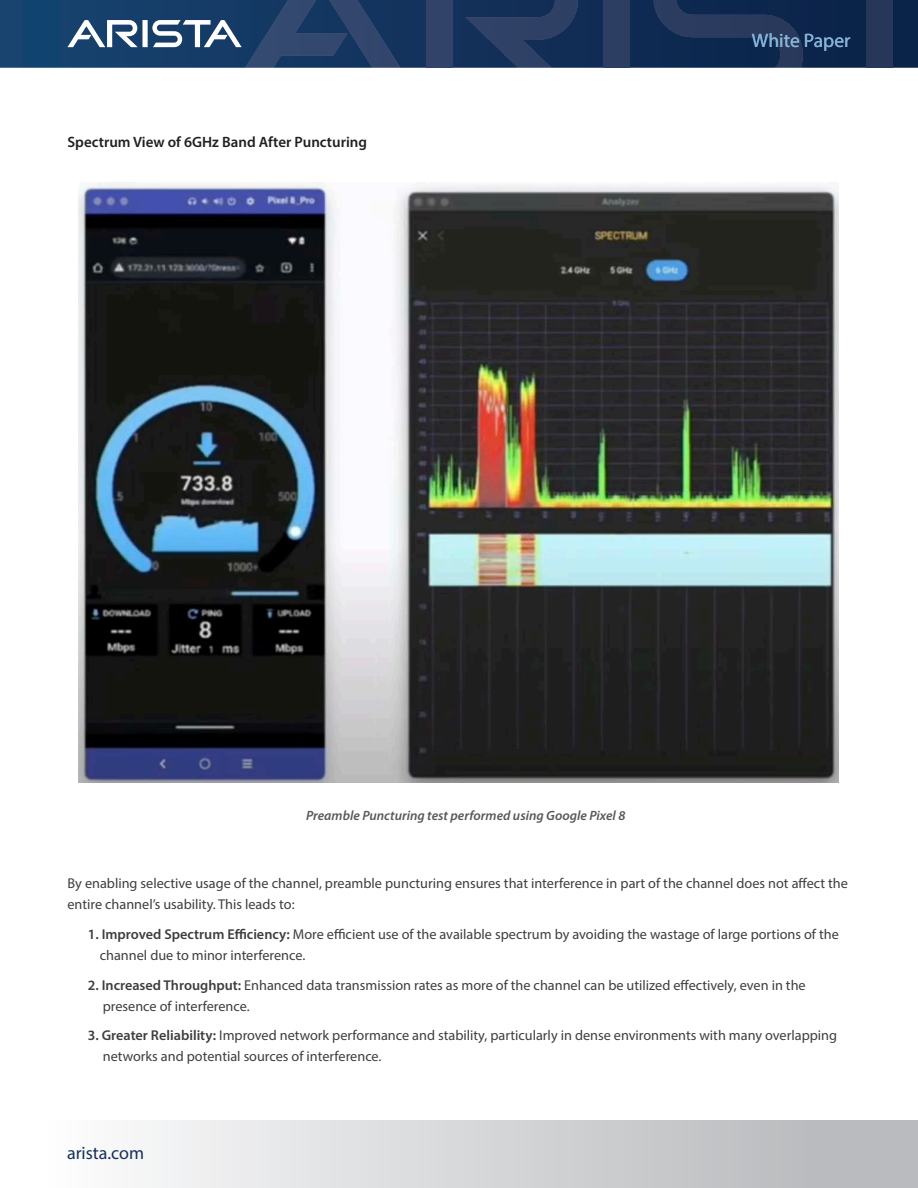
<style>
.page{position:relative;width:918px;height:1188px;background:#fff}
.page>*{position:absolute;margin:0;border:0;box-sizing:border-box;transform-origin:0 0}
.t1{font:19.5px "Myriad Pro";color:#85b4d6}
.t2{font:18px "Myriad Pro";color:#14315b}
.Main_body_text{font:600 15px "Myriad Pro";color:#231f20}
.Main_body_text-2{font:14.25px/21px "Myriad Pro";color:#3e3e3f}
.Paragraph_Style_2{font:italic 600 13.5px "Myriad Pro";color:#57585a}
.s1{font-weight:600}
</style>
<div class="page">
<svg style="left:0;top:0;width:918px;height:68px;background:#103059"></svg>
<div style="left:426px;top:0;width:26px;height:68px;background:#314369"></div>
<svg style="left:465px;top:0;width:113px;height:68px;background:#20375e"></svg>
<svg style="left:67px;top:0;width:333px;height:68px;background:#2f4e75"></svg>
<div style="left:604px;top:0;width:26px;height:68px;background:#2d3e63"></div>
<svg style="left:654px;top:0;width:149px;height:68px;background:#182f55"></svg>
<div style="left:867px;top:0;width:26px;height:68px;background:#273759"></div>
<div style="left:0;top:1120px;width:918px;height:68px;background:linear-gradient(to right,#fff,#b3b4b7)"></div>
<img style="left:79px;top:183px;width:760px;height:600px">
<p class="Main_body_text" style="left:68px;top:133px;width:301px">Spectrum View of 6GHz Band After Puncturing</p>
<h1 class="t1" style="left:752px;top:29px;width:100px">White Paper</h1>
<p class="Paragraph_Style_2" style="left:306px;top:807px;width:321px">Preamble Puncturing test performed using Google Pixel 8</p>
<p class="Main_body_text-2" style="left:68px;top:873px;width:782px">By enabling selective usage of the channel, preamble puncturing ensures that interference in part of the channel does not affect the entire channel’s usability. This leads to:</p>
<p class="Main_body_text-2" style="left:100px;top:923px;width:741px;text-indent:-12px"><span class="s1">1. Improved Spectrum Efficiency:</span> More efficient use of the available spectrum by avoiding the wastage of large portions of the channel due to minor interference.</p>
<p class="Main_body_text-2" style="left:103px;top:974px;width:704px;text-indent:-15px"><span class="s1">2. Increased Throughput:</span> Enhanced data transmission rates as more of the channel can be utilized effectively, even in the presence of interference.</p>
<p class="Main_body_text-2" style="left:103px;top:1025px;width:736px;text-indent:-15px"><span class="s1">3. Greater Reliability:</span> Improved network performance and stability, particularly in dense environments with many overlapping networks and potential sources of interference.</p>
<p class="t2" style="left:67px;top:1142px;width:79px">arista.com</p>
</div>
